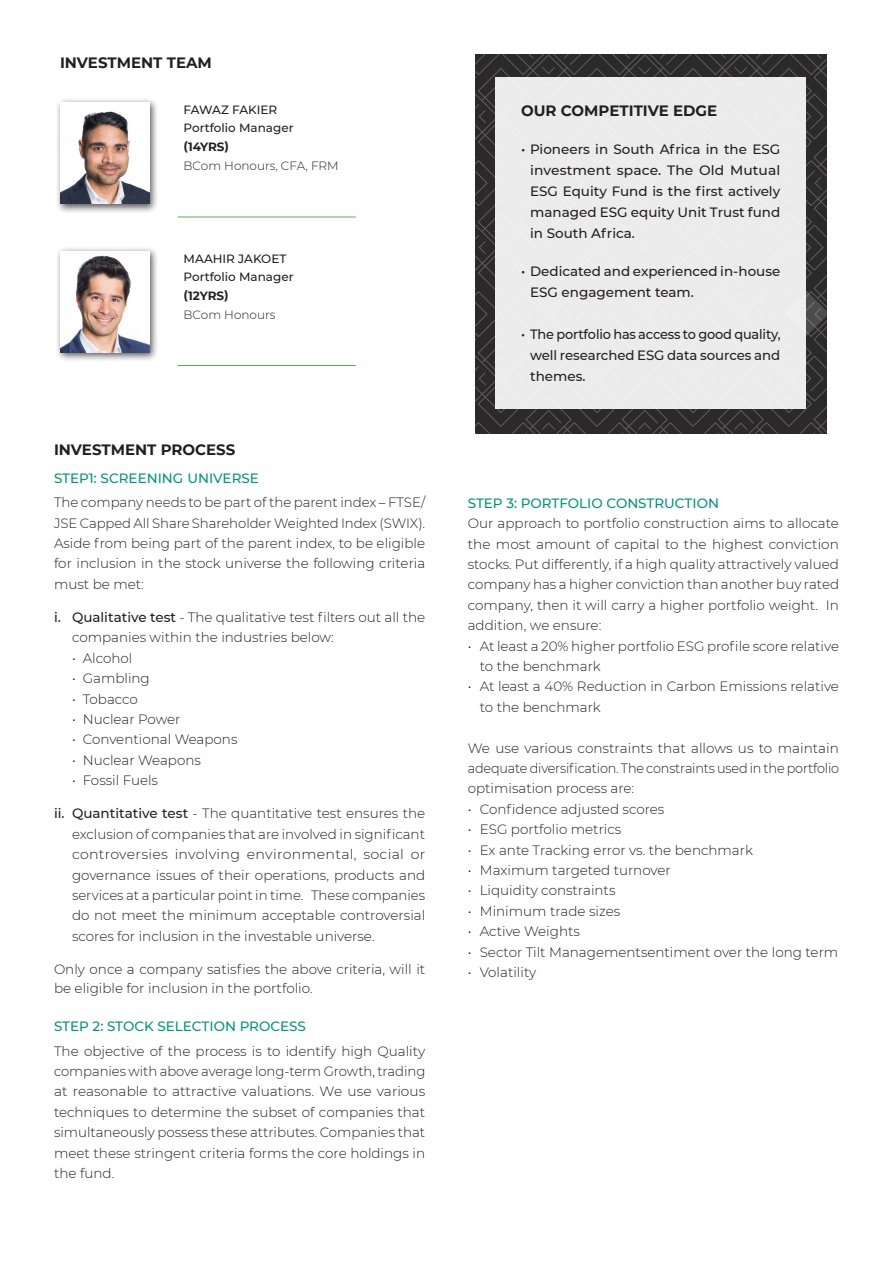
<style>
.page{position:relative;width:893px;height:1263px;background:#fff}
.page>*{position:absolute;margin:0;border:0;box-sizing:border-box;transform-origin:0 0}
.t1{font:700 15px "Montserrat";color:#231f20}
.t2{font:300 13.5px/20.4px "Montserrat";color:#231f20;text-align:justify}
.t3{font:500 13.5px/21px "Montserrat";color:#231f20;text-align:justify}
.t4{font:500 13.5px "Montserrat";color:#009676}
.t5{font:500 13.5px/21px "Montserrat";color:#231f20;text-align:justify;scale:.96 1}
.t6{font:500 12px "Montserrat";color:#231f20}
.t7{font:300 12px "Montserrat";color:#231f20}
.t8{font:700 12px "Montserrat";letter-spacing:-.005em;color:#231f20}
.s1{font-weight:500}
</style>
<div class="page">
<svg style="left:475px;top:54px;width:351px;height:380px;background:#333132"></svg>
<div style="left:495px;top:78px;width:311px;height:331px;background:#ebebeb"></div>
<hr style="left:178px;top:217px;width:178px;height:1px;background:#4cb848">
<hr style="left:178px;top:365px;width:178px;height:1px;background:#4cb848">
<div style="left:55px;top:98px;width:104px;height:116px;background:#231f20;opacity:.75"></div>
<img style="left:60px;top:102px;width:89px;height:102px">
<div style="left:55px;top:246px;width:104px;height:117px;background:#231f20;opacity:.75"></div>
<img style="left:60px;top:251px;width:89px;height:102px">
<p class="t1" style="left:60px;top:52px;width:153px">INVESTMENT TEAM</p>
<p class="t6" style="left:184px;top:101px;width:95px">FAWAZ FAKIER</p>
<p class="t6" style="left:184px;top:120px;width:112px">Portfolio Manager</p>
<p class="t8" style="left:184px;top:138px;width:47px">(14YRS)</p>
<p class="t7" style="left:184px;top:157px;width:157px">BCom Honours, CFA, FRM</p>
<p class="t6" style="left:184px;top:250px;width:104px">MAAHIR JAKOET</p>
<p class="t6" style="left:184px;top:269px;width:112px">Portfolio Manager</p>
<p class="t8" style="left:184px;top:287px;width:47px">(12YRS)</p>
<p class="t7" style="left:184px;top:306px;width:93px">BCom Honours</p>
<p class="t1" style="left:54px;top:438px;width:183px">INVESTMENT PROCESS</p>
<p class="t4" style="left:54px;top:468px;width:206px">STEP1: SCREENING UNIVERSE</p>
<p class="t2" style="left:54px;top:492px;width:373px">The company needs to be part of the parent index – FTSE/ JSE Capped All Share Shareholder Weighted Index (SWIX).<br>Aside from being part of the parent index, to be eligible for inclusion in the stock universe the following criteria must be met:</p>
<p class="t2" style="left:72px;top:607px;width:355px;text-indent:-18px"><span class="s1">i. Qualitative test</span> - The qualitative test filters out all the companies within the industries below:</p>
<p class="t2" style="left:72px;top:647px;width:62px">• Alcohol</p>
<p class="t2" style="left:72px;top:668px;width:79px">• Gambling</p>
<p class="t2" style="left:72px;top:688px;width:68px">• Tobacco</p>
<p class="t2" style="left:72px;top:709px;width:110px">• Nuclear Power</p>
<p class="t2" style="left:72px;top:729px;width:167px">• Conventional Weapons</p>
<p class="t2" style="left:72px;top:749px;width:130px">• Nuclear Weapons</p>
<p class="t2" style="left:72px;top:770px;width:88px">• Fossil Fuels</p>
<p class="t2" style="left:72px;top:803px;width:355px;text-indent:-18px"><span class="s1">ii. Quantitative test</span> - The quantitative test ensures the exclusion of companies that are involved in significant controversies involving environmental, social or governance issues of their operations, products and services at a particular point in time. These companies do not meet the minimum acceptable controversial scores for inclusion in the investable universe.</p>
<p class="t2" style="left:54px;top:959px;width:373px;line-height:19.5px">Only once a company satisfies the above criteria, will it be eligible for inclusion in the portfolio.</p>
<p class="t4" style="left:54px;top:1017px;width:254px">STEP 2: STOCK SELECTION PROCESS</p>
<p class="t2" style="left:54px;top:1040px;width:373px">The objective of the process is to identify high Quality companies with above average long-term Growth, trading at reasonable to attractive valuations. We use various techniques to determine the subset of companies that simultaneously possess these attributes. Companies that meet these stringent criteria forms the core holdings in the fund.</p>
<p class="t1" style="left:521px;top:99px;width:198px">OUR COMPETITIVE EDGE</p>
<p class="t3" style="left:530px;top:138px;width:252px;text-indent:-9px">• Pioneers in South Africa in the ESG investment space. The Old Mutual ESG Equity Fund is the first actively managed ESG equity Unit Trust fund in South Africa.</p>
<p class="t3" style="left:530px;top:260px;width:252px;text-indent:-9px">• Dedicated and experienced in-house<br>ESG engagement team.</p>
<p class="t5" style="left:530px;top:323px;width:262px;text-indent:-9px">• The portfolio has access to good quality, well researched ESG data sources and themes.</p>
<p class="t4" style="left:468px;top:493px;width:253px">STEP 3: PORTFOLIO CONSTRUCTION</p>
<p class="t2" style="left:468px;top:513px;width:373px">Our approach to portfolio construction aims to allocate the most amount of capital to the highest conviction stocks. Put differently, if a high quality attractively valued company has a higher conviction than another buy rated company, then it will carry a higher portfolio weight. In addition, we ensure:</p>
<p class="t2" style="left:480px;top:635px;width:361px;text-indent:-12px">• At least a 20% higher portfolio ESG profile score relative to the benchmark</p>
<p class="t2" style="left:480px;top:676px;width:361px;text-indent:-12px">• At least a 40% Reduction in Carbon Emissions relative to the benchmark</p>
<p class="t2" style="left:468px;top:737px;width:373px">We use various constraints that allows us to maintain adequate diversification. The constraints used in the portfolio optimisation process are:</p>
<p class="t2" style="left:468px;top:798px;width:198px">• Confidence adjusted scores</p>
<p class="t2" style="left:468px;top:819px;width:155px">• ESG portfolio metrics</p>
<p class="t2" style="left:468px;top:839px;width:287px">• Ex ante Tracking error vs. the benchmark</p>
<p class="t2" style="left:468px;top:859px;width:205px">• Maximum targeted turnover</p>
<p class="t2" style="left:468px;top:880px;width:149px">• Liquidity constraints</p>
<p class="t2" style="left:468px;top:900px;width:154px">• Minimum trade sizes</p>
<p class="t2" style="left:468px;top:921px;width:114px">• Active Weights</p>
<p class="t2" style="left:468px;top:941px;width:372px">• Sector Tilt Managementsentiment over the long term</p>
<p class="t2" style="left:468px;top:961px;width:70px">• Volatility</p>
</div>
